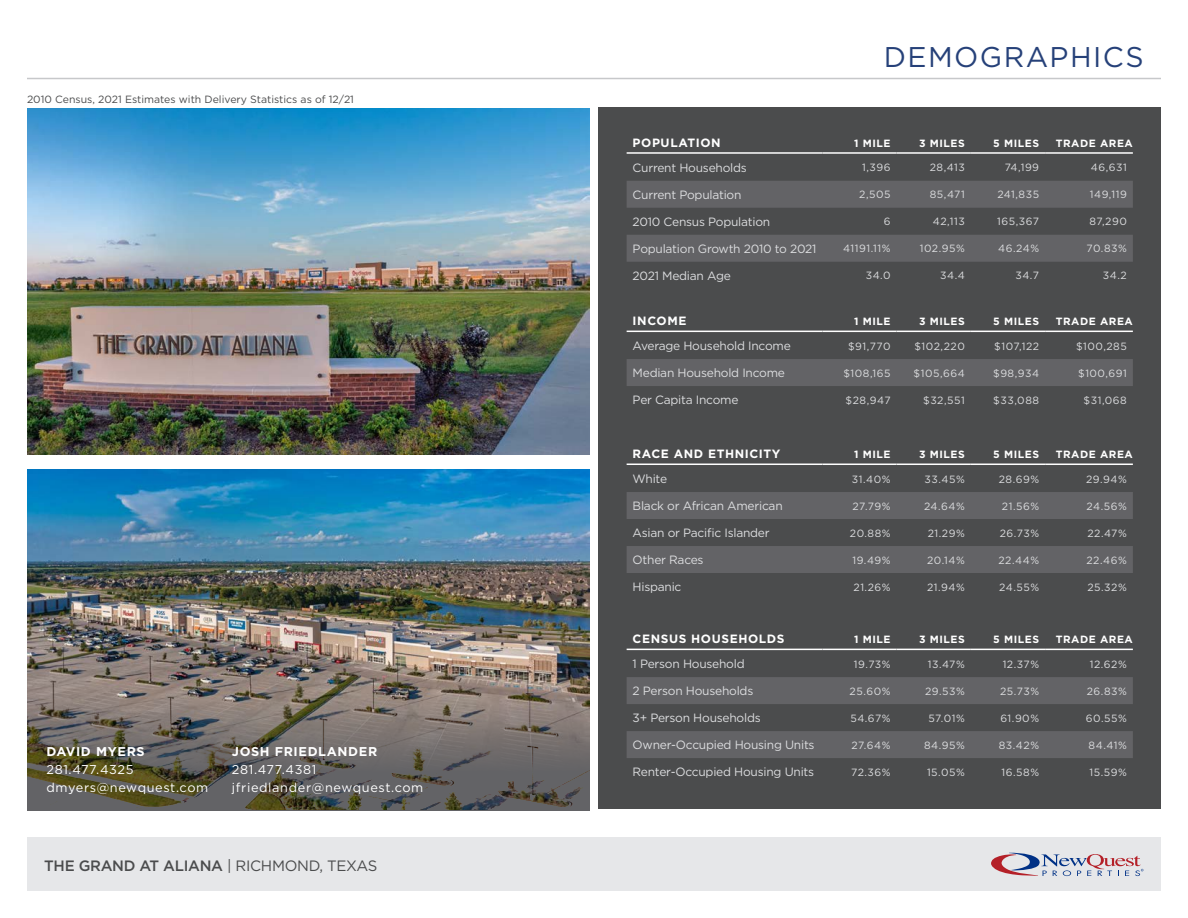
<style>
.page{position:relative;width:1188px;height:918px;background:#fff}
.page>*{position:absolute;margin:0;border:0;box-sizing:border-box;transform-origin:0 0}
.t1{font:28.5px "Gotham";letter-spacing:.05em;color:#264179}
.t2{font:500 15px "Gotham";letter-spacing:-.02em;color:#4b4c4d}
.t3{font:12.75px "Gotham";letter-spacing:.05em;color:#fff}
.t4{font:700 12.75px "Gotham";letter-spacing:.05em;color:#fff}
.t5{font:12px "Gotham";letter-spacing:-.02em;color:#dcdddf}
.t6{font:700 12px "Gotham";letter-spacing:.05em;color:#fff}
.t7{font:10.5px "Gotham";letter-spacing:.05em;color:#dcdddf}
.t8{font:700 10.5px "Gotham";letter-spacing:.05em;color:#fff}
.t9{font:10.5px "Gotham";color:#4b4c4d}
.s1{font-weight:400}
</style>
<div class="page">
<div style="left:598px;top:107px;width:563px;height:702px;background:#4b4c4d"></div>
<img style="left:27px;top:108px;width:562px;height:346px">
<img style="left:27px;top:470px;width:562px;height:211px">
<svg style="left:627px;top:181px;width:506px;height:81px"></svg>
<hr style="left:627px;top:152px;width:195px;height:2px;background:#fff">
<hr style="left:822px;top:152px;width:75px;height:2px;background:#fff">
<hr style="left:897px;top:152px;width:74px;height:2px;background:#fff">
<hr style="left:971px;top:152px;width:74px;height:2px;background:#fff">
<hr style="left:1045px;top:152px;width:88px;height:2px;background:#fff">
<div style="left:627px;top:359px;width:506px;height:27px;background:#636366"></div>
<hr style="left:627px;top:331px;width:195px;height:1px;background:#fff">
<hr style="left:822px;top:331px;width:75px;height:1px;background:#fff">
<hr style="left:897px;top:331px;width:74px;height:1px;background:#fff">
<hr style="left:971px;top:331px;width:74px;height:1px;background:#fff">
<hr style="left:1045px;top:331px;width:88px;height:1px;background:#fff">
<svg style="left:627px;top:492px;width:506px;height:81px"></svg>
<hr style="left:627px;top:464px;width:195px;height:1px;background:#fff">
<hr style="left:822px;top:464px;width:75px;height:1px;background:#fff">
<hr style="left:897px;top:464px;width:74px;height:1px;background:#fff">
<hr style="left:971px;top:464px;width:74px;height:1px;background:#fff">
<hr style="left:1045px;top:464px;width:88px;height:1px;background:#fff">
<svg style="left:627px;top:677px;width:506px;height:81px"></svg>
<hr style="left:627px;top:649px;width:195px;height:1px;background:#fff">
<hr style="left:822px;top:649px;width:75px;height:1px;background:#fff">
<hr style="left:897px;top:649px;width:74px;height:1px;background:#fff">
<hr style="left:971px;top:649px;width:74px;height:1px;background:#fff">
<hr style="left:1045px;top:649px;width:88px;height:1px;background:#fff">
<svg style="left:27px;top:681px;width:563px;height:130px;background:#6d6760"></svg>
<div style="left:27px;top:837px;width:1134px;height:54px;background:#e6e7e9"></div>
<svg style="left:991px;top:853px;width:152px;height:23px"></svg>
<hr style="left:27px;top:78px;width:1134px;height:1px;background:#c7c8ca">
<p class="t9" style="left:27px;top:92px;width:329px">2010 Census, 2021 Estimates with Delivery Statistics as of 12/21</p>
<p class="t4" style="left:46px;top:743px;width:100px">DAVID MYERS</p>
<p class="t3" style="left:46px;top:761px;width:89px">281.477.4325</p>
<p class="t3" style="left:46px;top:779px;width:163px">dmyers@newquest.com</p>
<p class="t4" style="left:232px;top:743px;width:147px">JOSH FRIEDLANDER</p>
<p class="t3" style="left:232px;top:761px;width:86px">281.477.4381</p>
<p class="t3" style="left:232px;top:779px;width:193px">jfriedlander@newquest.com</p>
<h2 class="t2" style="left:44px;top:855px;width:335px">THE GRAND AT ALIANA <span class="s1">| RICHMOND, TEXAS</span></h2>
<h1 class="t1" style="left:884px;top:39px;width:261px">DEMOGRAPHICS</h1>
<p class="t6" style="left:633px;top:135px;width:90px">POPULATION</p>
<p class="t8" style="left:854px;top:136px;width:38px">1 MILE</p>
<p class="t8" style="left:919px;top:136px;width:47px">3 MILES</p>
<p class="t8" style="left:993px;top:136px;width:47px">5 MILES</p>
<p class="t8" style="left:1056px;top:136px;width:79px">TRADE AREA</p>
<p class="t5" style="left:633px;top:160px;width:116px">Current Households</p>
<p class="t7" style="left:862px;top:161px;width:30px">1,396</p>
<p class="t7" style="left:930px;top:161px;width:37px">28,413</p>
<p class="t7" style="left:1005px;top:161px;width:36px">74,199</p>
<p class="t7" style="left:1091px;top:161px;width:37px">46,631</p>
<p class="t5" style="left:633px;top:187px;width:110px">Current Population</p>
<p class="t7" style="left:859px;top:188px;width:33px">2,505</p>
<p class="t7" style="left:930px;top:188px;width:37px">85,471</p>
<p class="t7" style="left:997px;top:188px;width:43px">241,835</p>
<p class="t7" style="left:1090px;top:188px;width:38px">149,119</p>
<p class="t5" style="left:633px;top:214px;width:139px">2010 Census Population</p>
<p class="t7" style="left:884px;top:215px;width:8px">6</p>
<p class="t7" style="left:933px;top:215px;width:33px">42,113</p>
<p class="t7" style="left:997px;top:215px;width:43px">165,367</p>
<p class="t7" style="left:1089px;top:215px;width:39px">87,290</p>
<p class="t5" style="left:633px;top:241px;width:185px">Population Growth 2010 to 2021</p>
<p class="t7" style="left:843px;top:242px;width:49px">41191.11%</p>
<p class="t7" style="left:920px;top:242px;width:47px">102.95%</p>
<p class="t7" style="left:998px;top:242px;width:42px">46.24%</p>
<p class="t7" style="left:1087px;top:242px;width:42px">70.83%</p>
<p class="t5" style="left:633px;top:268px;width:100px">2021 Median Age</p>
<p class="t7" style="left:866px;top:269px;width:26px">34.0</p>
<p class="t7" style="left:940px;top:269px;width:26px">34.4</p>
<p class="t7" style="left:1015px;top:269px;width:25px">34.7</p>
<p class="t7" style="left:1103px;top:269px;width:25px">34.2</p>
<p class="t6" style="left:633px;top:313px;width:55px">INCOME</p>
<p class="t8" style="left:854px;top:315px;width:38px">1 MILE</p>
<p class="t8" style="left:919px;top:315px;width:47px">3 MILES</p>
<p class="t8" style="left:993px;top:315px;width:47px">5 MILES</p>
<p class="t8" style="left:1056px;top:315px;width:79px">TRADE AREA</p>
<p class="t5" style="left:633px;top:338px;width:160px">Average Household Income</p>
<p class="t7" style="left:848px;top:339px;width:44px">$91,770</p>
<p class="t7" style="left:914px;top:339px;width:52px">$102,220</p>
<p class="t7" style="left:994px;top:339px;width:46px">$107,122</p>
<p class="t7" style="left:1076px;top:339px;width:52px">$100,285</p>
<p class="t5" style="left:633px;top:365px;width:154px">Median Household Income</p>
<p class="t7" style="left:843px;top:366px;width:49px">$108,165</p>
<p class="t7" style="left:914px;top:366px;width:53px">$105,664</p>
<p class="t7" style="left:993px;top:366px;width:47px">$98,934</p>
<p class="t7" style="left:1078px;top:366px;width:50px">$100,691</p>
<p class="t5" style="left:633px;top:392px;width:107px">Per Capita Income</p>
<p class="t7" style="left:846px;top:393px;width:47px">$28,947</p>
<p class="t7" style="left:923px;top:393px;width:43px">$32,551</p>
<p class="t7" style="left:993px;top:393px;width:47px">$33,088</p>
<p class="t7" style="left:1084px;top:393px;width:45px">$31,068</p>
<p class="t6" style="left:633px;top:446px;width:149px">RACE AND ETHNICITY</p>
<p class="t8" style="left:854px;top:448px;width:38px">1 MILE</p>
<p class="t8" style="left:919px;top:448px;width:47px">3 MILES</p>
<p class="t8" style="left:993px;top:448px;width:47px">5 MILES</p>
<p class="t8" style="left:1056px;top:448px;width:79px">TRADE AREA</p>
<p class="t5" style="left:633px;top:471px;width:36px">White</p>
<p class="t7" style="left:852px;top:472px;width:40px">31.40%</p>
<p class="t7" style="left:925px;top:472px;width:42px">33.45%</p>
<p class="t7" style="left:999px;top:472px;width:42px">28.69%</p>
<p class="t7" style="left:1086px;top:472px;width:42px">29.94%</p>
<p class="t5" style="left:633px;top:498px;width:152px">Black or African American</p>
<p class="t7" style="left:853px;top:499px;width:39px">27.79%</p>
<p class="t7" style="left:924px;top:499px;width:42px">24.64%</p>
<p class="t7" style="left:1002px;top:499px;width:39px">21.56%</p>
<p class="t7" style="left:1087px;top:499px;width:42px">24.56%</p>
<p class="t5" style="left:633px;top:525px;width:139px">Asian or Pacific Islander</p>
<p class="t7" style="left:850px;top:526px;width:42px">20.88%</p>
<p class="t7" style="left:928px;top:526px;width:39px">21.29%</p>
<p class="t7" style="left:1000px;top:526px;width:41px">26.73%</p>
<p class="t7" style="left:1087px;top:526px;width:41px">22.47%</p>
<p class="t5" style="left:633px;top:552px;width:72px">Other Races</p>
<p class="t7" style="left:853px;top:553px;width:40px">19.49%</p>
<p class="t7" style="left:927px;top:553px;width:39px">20.14%</p>
<p class="t7" style="left:999px;top:553px;width:42px">22.44%</p>
<p class="t7" style="left:1087px;top:553px;width:42px">22.46%</p>
<p class="t5" style="left:633px;top:579px;width:50px">Hispanic</p>
<p class="t7" style="left:854px;top:580px;width:39px">21.26%</p>
<p class="t7" style="left:927px;top:580px;width:39px">21.94%</p>
<p class="t7" style="left:999px;top:580px;width:41px">24.55%</p>
<p class="t7" style="left:1087px;top:580px;width:41px">25.32%</p>
<p class="t6" style="left:633px;top:631px;width:153px">CENSUS HOUSEHOLDS</p>
<p class="t8" style="left:854px;top:633px;width:38px">1 MILE</p>
<p class="t8" style="left:919px;top:633px;width:47px">3 MILES</p>
<p class="t8" style="left:993px;top:633px;width:47px">5 MILES</p>
<p class="t8" style="left:1056px;top:633px;width:79px">TRADE AREA</p>
<p class="t5" style="left:633px;top:656px;width:114px">1 Person Household</p>
<p class="t7" style="left:854px;top:657px;width:38px">19.73%</p>
<p class="t7" style="left:928px;top:657px;width:39px">13.47%</p>
<p class="t7" style="left:1003px;top:657px;width:38px">12.37%</p>
<p class="t7" style="left:1090px;top:657px;width:39px">12.62%</p>
<p class="t5" style="left:633px;top:683px;width:122px">2 Person Households</p>
<p class="t7" style="left:850px;top:684px;width:42px">25.60%</p>
<p class="t7" style="left:925px;top:684px;width:41px">29.53%</p>
<p class="t7" style="left:1000px;top:684px;width:40px">25.73%</p>
<p class="t7" style="left:1087px;top:684px;width:42px">26.83%</p>
<p class="t5" style="left:633px;top:710px;width:130px">3+ Person Households</p>
<p class="t7" style="left:850px;top:711px;width:42px">54.67%</p>
<p class="t7" style="left:929px;top:711px;width:38px">57.01%</p>
<p class="t7" style="left:1000px;top:711px;width:40px">61.90%</p>
<p class="t7" style="left:1086px;top:711px;width:42px">60.55%</p>
<p class="t5" style="left:633px;top:737px;width:184px">Owner-Occupied Housing Units</p>
<p class="t7" style="left:851px;top:738px;width:41px">27.64%</p>
<p class="t7" style="left:924px;top:738px;width:42px">84.95%</p>
<p class="t7" style="left:999px;top:738px;width:42px">83.42%</p>
<p class="t7" style="left:1089px;top:738px;width:40px">84.41%</p>
<p class="t5" style="left:633px;top:764px;width:183px">Renter-Occupied Housing Units</p>
<p class="t7" style="left:851px;top:765px;width:41px">72.36%</p>
<p class="t7" style="left:927px;top:765px;width:39px">15.05%</p>
<p class="t7" style="left:1002px;top:765px;width:39px">16.58%</p>
<p class="t7" style="left:1090px;top:765px;width:39px">15.59%</p>
</div>
